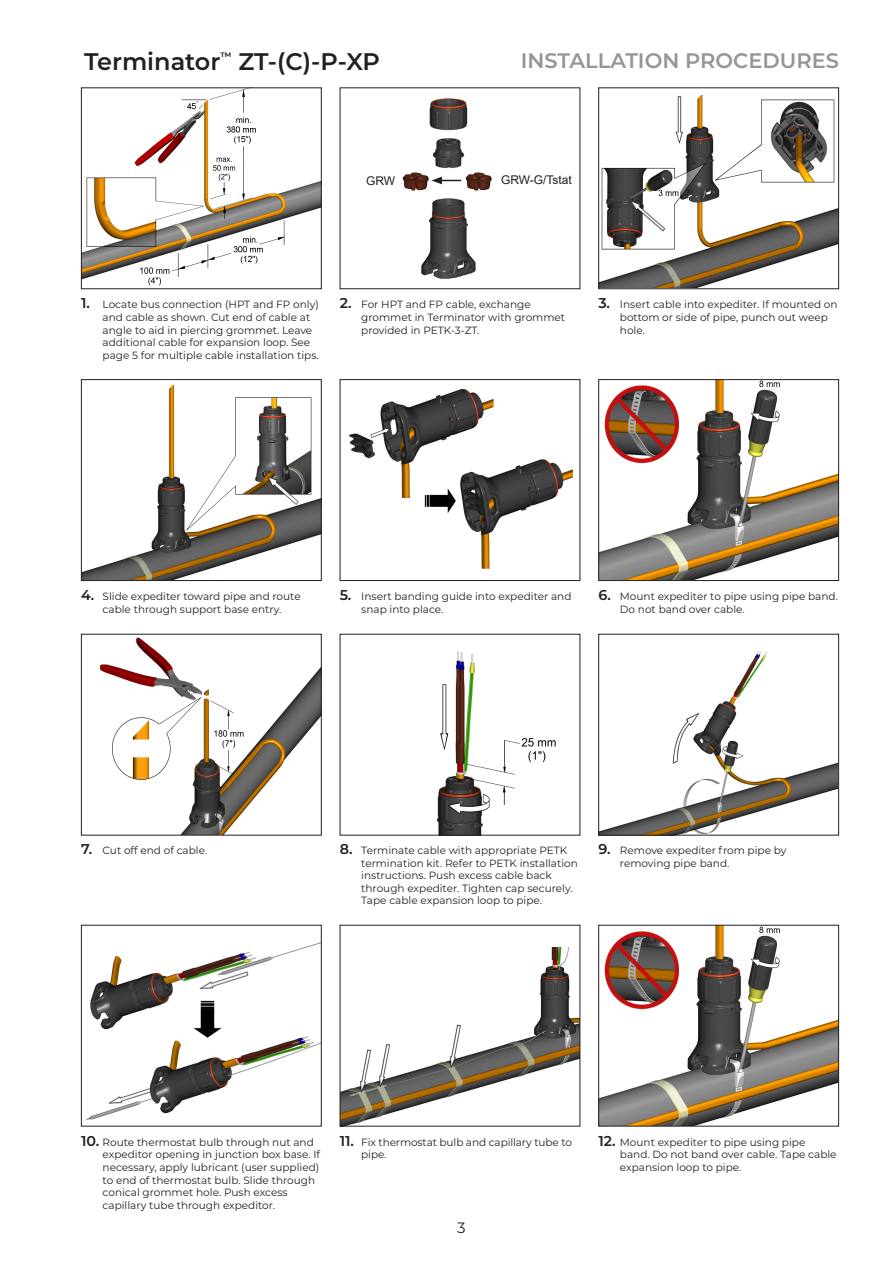
<style>
.page{position:relative;width:893px;height:1263px;background:#fff}
.page>*{position:absolute;margin:0;border:0;box-sizing:border-box;transform-origin:0 0}
.t1{font:600 24px "Montserrat";color:#231f20}
.t2{font:600 21px "Montserrat";color:#939598}
.t3{font:15px "Montserrat";color:#231f20}
.t4{font:12px "Arial";color:#231f20}
.t5{font:600 10.8px "Montserrat";color:#231f20}
.t6{font:10.5px/12.6px "Montserrat";color:#231f20}
.s1{font-weight:600;font-size:14.25px}
</style>
<div class="page">
<img style="left:83px;top:384px;width:237px;height:195px">
<div style="left:81px;top:379px;width:241px;height:202px;border:1px solid #231f20"></div>
<img style="left:349px;top:388px;width:224px;height:181px">
<div style="left:340px;top:379px;width:240px;height:202px;border:1px solid #231f20"></div>
<img style="left:600px;top:381px;width:237px;height:198px">
<div style="left:598px;top:379px;width:241px;height:202px;border:1px solid #231f20"></div>
<img style="left:100px;top:637px;width:220px;height:196px">
<div style="left:81px;top:634px;width:241px;height:201px;border:1px solid #231f20"></div>
<img style="left:436px;top:651px;width:120px;height:182px">
<img style="left:600px;top:651px;width:237px;height:182px">
<div style="left:598px;top:634px;width:241px;height:201px;border:1px solid #231f20"></div>
<img style="left:83px;top:89px;width:237px;height:197px">
<div style="left:81px;top:87px;width:241px;height:202px;border:1px solid #231f20"></div>
<img style="left:600px;top:95px;width:237px;height:192px">
<div style="left:598px;top:87px;width:241px;height:202px;border:1px solid #231f20"></div>
<img style="left:421px;top:98px;width:55px;height:181px">
<img style="left:402px;top:168px;width:33px;height:25px">
<img style="left:462px;top:168px;width:30px;height:25px">
<svg style="left:431px;top:177px;width:30px;height:7px"></svg>
<img style="left:342px;top:948px;width:236px;height:176px">
<img style="left:86px;top:942px;width:234px;height:178px">
<div style="left:81px;top:925px;width:241px;height:201px;border:1px solid #231f20"></div>
<img style="left:600px;top:927px;width:237px;height:197px">
<div style="left:598px;top:925px;width:241px;height:201px;border:1px solid #231f20"></div>
<h1 class="t1" style="left:84px;top:44px;width:138px">Terminator</h1>
<p class="t5" style="left:221px;top:49px;width:13px">™</p>
<h1 class="t1" style="left:238px;top:44px;width:143px">ZT-(C)-P-XP</h1>
<h2 class="t2" style="left:521px;top:46px;width:320px">INSTALLATION PROCEDURES</h2>
<p class="t4" style="left:366px;top:172px;width:31px">GRW</p>
<p class="t4" style="left:501px;top:172px;width:72px">GRW-G/Tstat</p>
<p class="t6" style="left:361px;top:298px;width:205px;text-indent:-22px"><span class="s1">2.</span> For HPT and FP cable, exchange grommet in Terminator with grommet provided in PETK-3-ZT.</p>
<p class="t6" style="left:103px;top:298px;width:218px;text-indent:-22px"><span class="s1">1.</span> Locate bus connection (HPT and FP only) and cable as shown. Cut end of cable at angle to aid in piercing grommet. Leave additional cable for expansion loop. See page 5 for multiple cable installation tips.</p>
<p class="t6" style="left:620px;top:298px;width:219px;text-indent:-22px"><span class="s1">3.</span> Insert cable into expediter. If mounted on bottom or side of pipe, punch out weep hole.</p>
<p class="t6" style="left:81px;top:590px;width:221px;text-align:center"><span class="s1">4.</span> Slide expediter toward pipe and route cable through support base entry.</p>
<p class="t6" style="left:620px;top:590px;width:219px;text-indent:-22px"><span class="s1">6.</span> Mount expediter to pipe using pipe band.<br>Do not band over cable.</p>
<p class="t6" style="left:361px;top:590px;width:212px;text-indent:-22px"><span class="s1">5.</span> Insert banding guide into expediter and snap into place.</p>
<p class="t6" style="left:81px;top:844px;width:128px"><span class="s1">7.</span> Cut off end of cable.</p>
<p class="t6" style="left:620px;top:844px;width:168px;text-indent:-22px"><span class="s1">9.</span> Remove expediter from pipe by removing pipe band.</p>
<p class="t6" style="left:361px;top:844px;width:218px;text-indent:-22px"><span class="s1">8.</span> Terminate cable with appropriate PETK termination kit. Refer to PETK installation instructions. Push excess cable back through expediter. Tighten cap securely.<br>Tape cable expansion loop to pipe.</p>
<p class="t6" style="left:103px;top:1135px;width:219px;text-indent:-22px"><span class="s1">10.</span> Route thermostat bulb through nut and expeditor opening in junction box base. If necessary, apply lubricant (user supplied) to end of thermostat bulb. Slide through conical grommet hole. Push excess capillary tube through expeditor.</p>
<p class="t6" style="left:361px;top:1135px;width:212px;text-indent:-22px"><span class="s1">11.</span> Fix thermostat bulb and capillary tube to pipe.</p>
<p class="t6" style="left:620px;top:1135px;width:218px;text-indent:-22px"><span class="s1">12.</span> Mount expediter to pipe using pipe band. Do not band over cable. Tape cable expansion loop to pipe.</p>
<h3 class="t3" style="left:457px;top:1218px;width:10px">3</h3>
</div>
